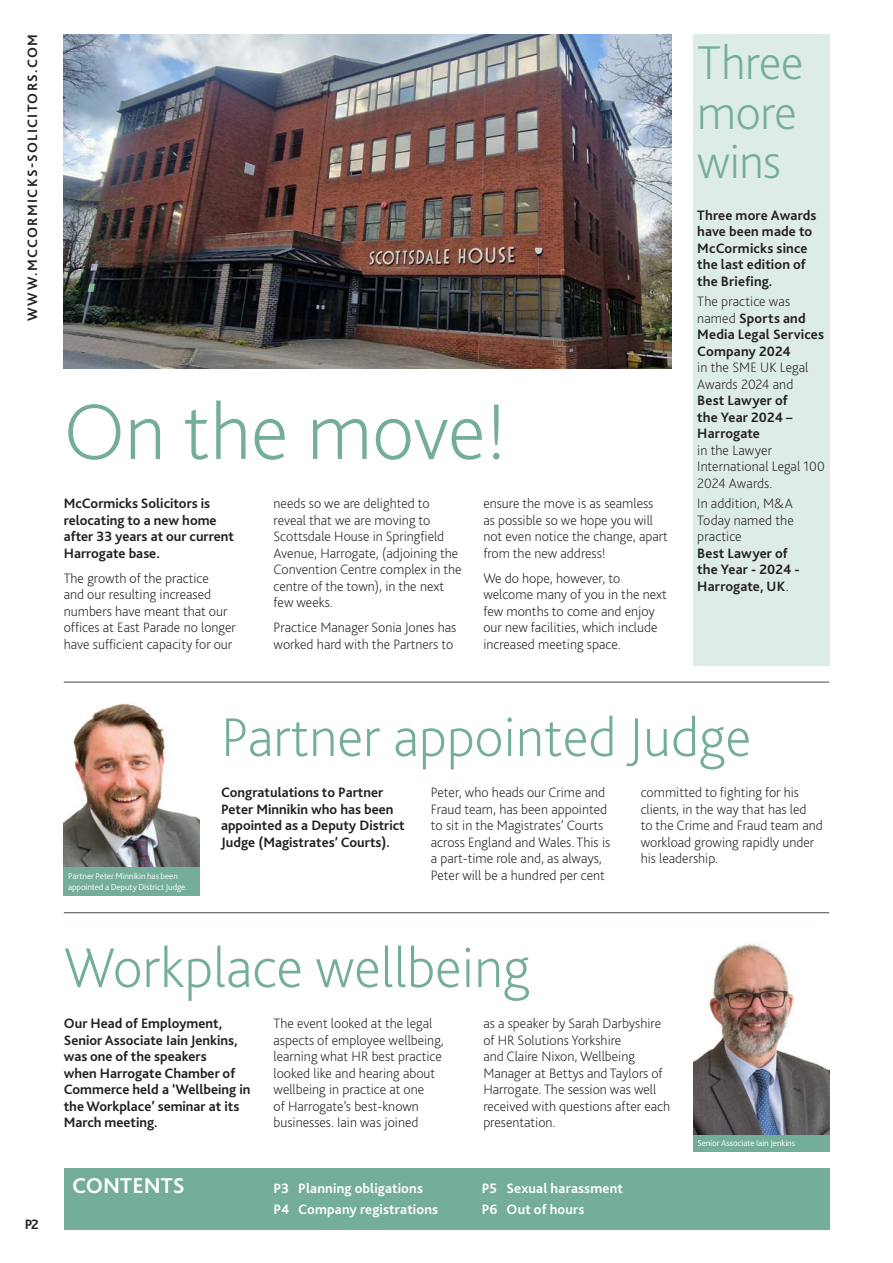
<style>
.page{position:relative;width:893px;height:1263px;background:#fff}
.page>*{position:absolute;margin:0;border:0;box-sizing:border-box;transform-origin:0 0}
.t1{font:200 82.5px "Bliss 2";color:#74ad99}
.t2{font:200 58.5px "Bliss 2";color:#74ad99}
.t3{font:200 57px "Bliss 2";color:#74ad99}
.t4{font:200 49.5px/49.5px "Bliss 2";letter-spacing:-.01em;color:#74ad99}
.t5{font:700 22.5px "Bliss 2";letter-spacing:.005em;color:#fff}
.t6{font:200 14.25px/16.5px "Bliss 2";color:#231f20}
.t7{font:700 14.25px/16.5px "Bliss 2";color:#231f20}
.t8{font:700 14.25px "Bliss 2";letter-spacing:.01em;color:#fff}
.t9{font:700 14.25px "Bliss 2";letter-spacing:.095em;color:#231f20}
.Body_Copy{font:300 9px/10.5px "Bliss 2";letter-spacing:-.005em;color:#fff}
.s1{font-weight:700}
.s2{font-weight:200}
</style>
<div class="page">
<div style="left:64px;top:1168px;width:765px;height:62px;background:#74ad99"></div>
<img style="left:64px;top:34px;width:608px;height:334px">
<div style="left:693px;top:34px;width:136px;height:631px;background:#deece6"></div>
<img style="left:64px;top:703px;width:136px;height:164px">
<div style="left:64px;top:867px;width:136px;height:29px;background:#74ad99"></div>
<hr style="left:64px;top:682px;width:765px;height:1px;background:#40494f">
<hr style="left:64px;top:912px;width:765px;height:1px;background:#40494f">
<img style="left:693px;top:944px;width:136px;height:191px">
<div style="left:693px;top:1135px;width:136px;height:17px;background:#74ad99"></div>
<p class="t9" style="left:24px;top:321px;width:289px;rotate:-90deg">WWW.MCCORMICKS-SOLICITORS.COM</p>
<p class="t7" style="left:25px;top:1216px;width:16px">P2</p>
<p class="t1" style="left:64px;top:380px;width:445px">On the move!</p>
<p class="t7" style="left:64px;top:495px;width:172px">McCormicks Solicitors is relocating to a new home after 33 years at our current<br>Harrogate base.</p>
<p class="t6" style="left:64px;top:570px;width:174px">The growth of the practice<br>and our resulting increased numbers have meant that our offices at East Parade no longer have sufficient capacity for our</p>
<p class="t6" style="left:274px;top:495px;width:189px">needs so we are delighted to reveal that we are moving to<br>Scottsdale House in Springfield<br>Avenue, Harrogate, (adjoining the<br>Convention Centre complex in the centre of the town), in the next few weeks.</p>
<p class="t6" style="left:274px;top:619px;width:184px">Practice Manager Sonia Jones has worked hard with the Partners to</p>
<p class="t6" style="left:483px;top:495px;width:186px">ensure the move is as seamless as possible so we hope you will not even notice the change, apart from the new address!</p>
<p class="t6" style="left:483px;top:570px;width:185px">We do hope, however, to welcome many of you in the next few months to come and enjoy our new facilities, which include increased meeting space.</p>
<p class="t4" style="left:697px;top:38px;width:108px">Three more wins</p>
<p class="t7" style="left:697px;top:207px;width:121px">Three more Awards have been made to<br>McCormicks since the last edition of the Briefing.</p>
<p class="t6" style="left:697px;top:293px;width:129px">The practice was named <span class="s1">Sports and<br>Media Legal Services<br>Company 2024<br></span>in the SME UK Legal<br>Awards 2024 and<br><span class="s1">Best Lawyer of<br>the Year 2024 –<br>Harrogate<br></span>in the Lawyer<br>International Legal 100<br>2024 Awards.</p>
<p class="t7" style="left:697px;top:495px;width:104px"><span class="s2">In addition, M&amp;A<br>Today named the practice<br></span>Best Lawyer of the Year - 2024 -<br>Harrogate, UK<span class="s2">.</span></p>
<p class="Body_Copy" style="left:68px;top:871px;width:121px">Partner Peter Minnikin has been appointed a Deputy District Judge.</p>
<p class="t3" style="left:221px;top:702px;width:531px">Partner appointed Judge</p>
<p class="t7" style="left:221px;top:784px;width:185px">Congratulations to Partner<br>Peter Minnikin who has been appointed as a Deputy District<br>Judge (Magistrates’ Courts).</p>
<p class="t6" style="left:431px;top:784px;width:181px">Peter, who heads our Crime and<br>Fraud team, has been appointed to sit in the Magistrates’ Courts across England and Wales. This is a part‑time role and, as always,<br>Peter will be a hundred per cent</p>
<p class="t6" style="left:641px;top:784px;width:184px">committed to fighting for his clients, in the way that has led<br>to the Crime and Fraud team and workload growing rapidly under his leadership.</p>
<p class="t2" style="left:64px;top:931px;width:468px">Workplace wellbeing</p>
<p class="t7" style="left:64px;top:1015px;width:188px">Our Head of Employment,<br>Senior Associate Iain Jenkins, was one of the speakers<br>when Harrogate Chamber of<br>Commerce held a ‘Wellbeing in the Workplace’ seminar at its<br>March meeting.</p>
<p class="t6" style="left:274px;top:1015px;width:172px">The event looked at the legal aspects of employee wellbeing, learning what HR best practice looked like and hearing about wellbeing in practice at one<br>of Harrogate’s best-known businesses. Iain was joined</p>
<p class="t6" style="left:483px;top:1015px;width:188px">as a speaker by Sarah Darbyshire of HR Solutions Yorkshire<br>and Claire Nixon, Wellbeing<br>Manager at Bettys and Taylors of<br>Harrogate. The session was well received with questions after each presentation.</p>
<p class="t5" style="left:72px;top:1172px;width:114px">CONTENTS</p>
<p class="t8" style="left:274px;top:1180px;width:151px">P3 Planning obligations</p>
<p class="t8" style="left:274px;top:1200px;width:166px">P4 Company registrations</p>
<p class="t8" style="left:482px;top:1180px;width:143px">P5 Sexual harassment</p>
<p class="t8" style="left:482px;top:1200px;width:104px">P6 Out of hours</p>
<p class="Body_Copy" style="left:697px;top:1138px;width:99px">Senior Associate Iain Jenkins</p>
</div>
